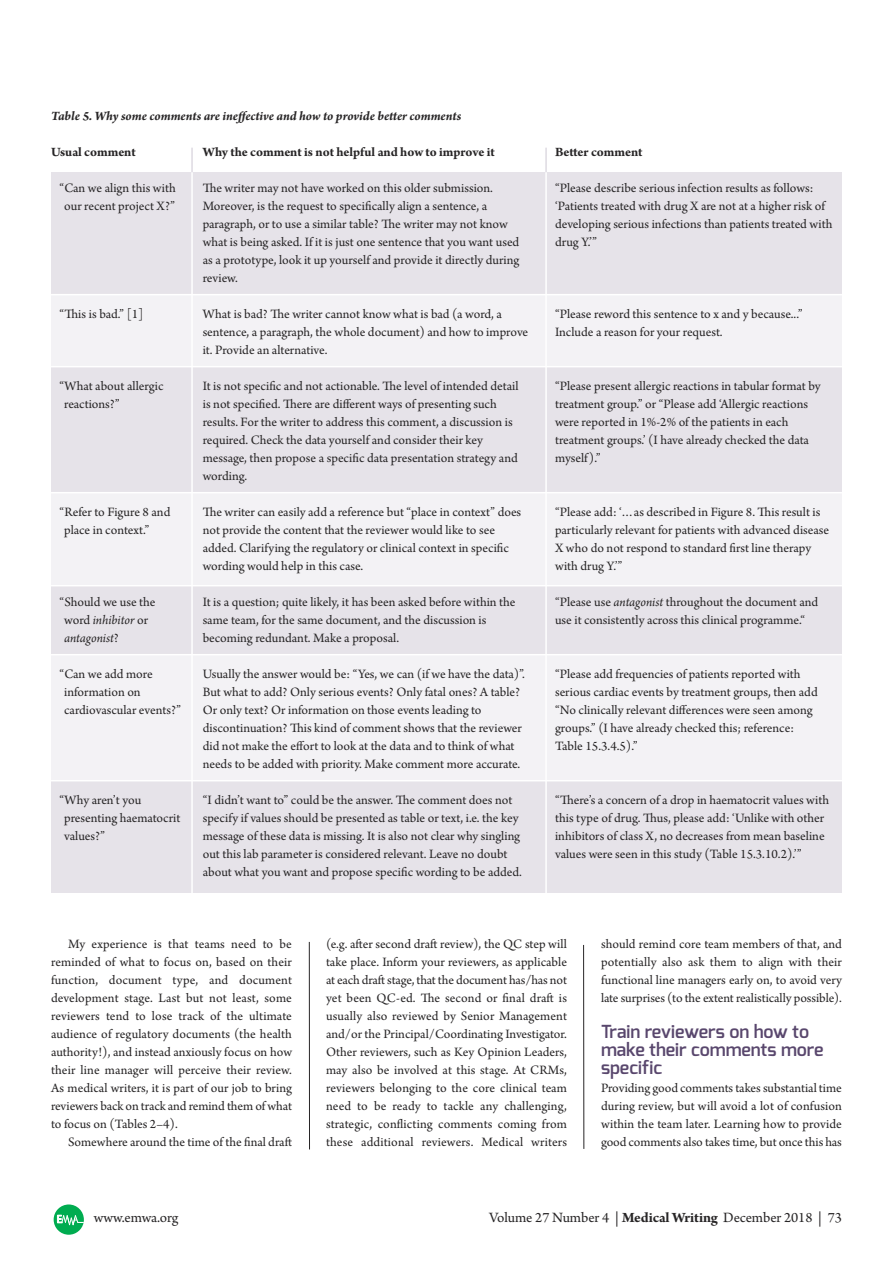
<style>
.page{position:relative;width:893px;height:1263px;background:#fff}
.page>*{position:absolute;margin:0;border:0;box-sizing:border-box;transform-origin:0 0}
.t1{font:600 18px/18px "Exo";color:#59476d}
.t2{font:15px "Arno Pro";letter-spacing:-.005em;color:#272526}
.t3{font:13.5px/18px "Arno Pro";color:#272526}
.t4{font:700 13.5px "Arno Pro";letter-spacing:-.005em;color:#272526}
.t5{font:italic 700 13.5px "Arno Pro";letter-spacing:-.005em;color:#272526}
.s1{font-style:italic}
.s2{font-weight:700}
</style>
<div class="page">
<div style="left:51px;top:172px;width:791px;height:720px;background:#e6e3e9"></div>
<div style="left:51px;top:295px;width:791px;height:72px;background:#f3f2f5"></div>
<div style="left:51px;top:492px;width:791px;height:94px;background:#f3f2f5"></div>
<div style="left:51px;top:654px;width:791px;height:126px;background:#f3f2f5"></div>
<svg style="left:54px;top:1204px;width:30px;height:31px"></svg>
<hr style="left:51px;top:294px;width:791px;height:1px;background:#fff">
<hr style="left:51px;top:366px;width:791px;height:1px;background:#fff">
<hr style="left:51px;top:492px;width:791px;height:1px;background:#fff">
<hr style="left:51px;top:585px;width:791px;height:1px;background:#fff">
<hr style="left:51px;top:654px;width:791px;height:1px;background:#fff">
<hr style="left:51px;top:780px;width:791px;height:1px;background:#fff">
<hr style="left:545px;top:148px;width:2px;height:747px;background:#fff">
<hr style="left:545px;top:148px;width:2px;height:24px;background:#dedae2">
<hr style="left:191px;top:148px;width:2px;height:747px;background:#fff">
<hr style="left:191px;top:148px;width:2px;height:24px;background:#dedae2">
<hr style="left:583px;top:945px;width:1px;height:204px;background:#272526">
<hr style="left:309px;top:942px;width:1px;height:207px;background:#272526">
<p class="t5" style="left:51px;top:111px;width:412px">Table 5. Why some comments are ineffective and how to provide better comments</p>
<p class="t4" style="left:51px;top:147px;width:86px">Usual comment</p>
<p class="t3" style="left:60px;top:180px;width:118px;text-align:center">“Can we align this with our recent project X?”</p>
<p class="t3" style="left:60px;top:306px;width:85px">“This is bad.” [1]</p>
<p class="t3" style="left:64px;top:378px;width:101px;text-indent:-5px">“What about allergic reactions?”</p>
<p class="t3" style="left:64px;top:504px;width:108px;text-indent:-5px">“Refer to Figure 8 and place in context.”</p>
<p class="t3" style="left:64px;top:594px;width:93px;text-indent:-5px">“Should we use the word <span class="s1">inhibitor</span> or <span class="s1">antagonist</span>?</p>
<p class="t3" style="left:64px;top:666px;width:118px;text-indent:-5px">“Can we add more information on cardiovascular events?”</p>
<p class="t3" style="left:64px;top:792px;width:118px;text-indent:-5px">“Why aren’t you presenting haematocrit values?”</p>
<p class="t4" style="left:203px;top:147px;width:294px">Why the comment is not helpful and how to improve it</p>
<p class="t3" style="left:203px;top:180px;width:318px">The writer may not have worked on this older submission.<br>Moreover, is the request to specifically align a sentence, a paragraph, or to use a similar table? The writer may not know what is being asked. If it is just one sentence that you want used as a prototype, look it up yourself and provide it directly during review.</p>
<p class="t3" style="left:203px;top:306px;width:327px">What is bad? The writer cannot know what is bad (a word, a sentence, a paragraph, the whole document) and how to improve it. Provide an alternative.</p>
<p class="t3" style="left:203px;top:378px;width:317px">It is not specific and not actionable. The level of intended detail is not specified. There are different ways of presenting such results. For the writer to address this comment, a discussion is required. Check the data yourself and consider their key message, then propose a specific data presentation strategy and wording.</p>
<p class="t3" style="left:203px;top:504px;width:320px">The writer can easily add a reference but “place in context” does not provide the content that the reviewer would like to see added. Clarifying the regulatory or clinical context in specific wording would help in this case.</p>
<p class="t3" style="left:203px;top:594px;width:314px">It is a question; quite likely, it has been asked before within the same team, for the same document, and the discussion is becoming redundant. Make a proposal.</p>
<p class="t3" style="left:203px;top:666px;width:324px">Usually the answer would be: “Yes, we can (if we have the data)”.<br>But what to add? Only serious events? Only fatal ones? A table?<br>Or only text? Or information on those events leading to discontinuation? This kind of comment shows that the reviewer did not make the effort to look at the data and to think of what needs to be added with priority. Make comment more accurate.</p>
<p class="t3" style="left:203px;top:792px;width:321px">“I didn’t want to” could be the answer. The comment does not specify if values should be presented as table or text, i.e. the key message of these data is missing. It is also not clear why singling out this lab parameter is considered relevant. Leave no doubt about what you want and propose specific wording to be added.</p>
<p class="t4" style="left:555px;top:147px;width:89px">Better comment</p>
<p class="t3" style="left:555px;top:180px;width:279px">“Please describe serious infection results as follows: ‘Patients treated with drug X are not at a higher risk of developing serious infections than patients treated with drug Y.’”</p>
<p class="t3" style="left:555px;top:306px;width:249px">“Please reword this sentence to x and y because...”<br>Include a reason for your request.</p>
<p class="t3" style="left:555px;top:378px;width:267px">“Please present allergic reactions in tabular format by treatment group.” or “Please add ‘Allergic reactions were reported in 1%-2% of the patients in each treatment groups.’ (I have already checked the data myself).”</p>
<p class="t3" style="left:555px;top:504px;width:276px">“Please add: ‘…as described in Figure 8. This result is particularly relevant for patients with advanced disease X who do not respond to standard first line therapy with drug Y.’”</p>
<p class="t3" style="left:555px;top:594px;width:265px">“Please use <span class="s1">antagonist</span> throughout the document and use it consistently across this clinical programme.“</p>
<p class="t3" style="left:555px;top:666px;width:264px">“Please add frequencies of patients reported with serious cardiac events by treatment groups, then add “No clinically relevant differences were seen among groups.” (I have already checked this; reference:<br>Table 15.3.4.5).”</p>
<p class="t3" style="left:555px;top:792px;width:276px">“There’s a concern of a drop in haematocrit values with this type of drug. Thus, please add: ‘Unlike with other inhibitors of class X, no decreases from mean baseline values were seen in this study (Table 15.3.10.2).’”</p>
<p class="t3" style="left:51px;top:936px;width:242px;text-align:justify;text-indent:17px">My experience is that teams need to be reminded of what to focus on, based on their function, document type, and document development stage. Last but not least, some reviewers tend to lose track of the ultimate audience of regulatory documents (the health authority!), and instead anxiously focus on how their line manager will perceive their review.<br>As medical writers, it is part of our job to bring reviewers back on track and remind them ofwhat to focus on (Tables 2–4).</p>
<p class="t3" style="left:68px;top:1134px;width:225px">Somewhere around the time of the final draft</p>
<p class="t3" style="left:326px;top:936px;width:242px;text-align:justify">(e.g. after second draft review), the QC step will take place. Inform your reviewers, as applicable at each draft stage, that the document has/has not yet been QC-ed. The second or final draft is usually also reviewed by Senior Management and/or the Principal/Coordinating Investigator.<br>Other reviewers, such as Key Opinion Leaders, may also be involved at this stage. At CRMs, reviewers belonging to the core clinical team need to be ready to tackle any challenging, strategic, conflicting comments coming from these additional reviewers. Medical writers</p>
<p class="t3" style="left:601px;top:936px;width:242px;text-align:justify">should remind core team members of that, and potentially also ask them to align with their functional line managers early on, to avoid very late surprises (to the extent realistically possible).</p>
<h1 class="t1" style="left:601px;top:1024px;width:224px">Train reviewers on how to make their comments more specific</h1>
<p class="t3" style="left:601px;top:1080px;width:242px;text-align:justify">Providing good comments takes substantial time during review, but will avoid a lot of confusion within the team later. Learning how to provide good comments also takes time, but once this has</p>
<p class="t2" style="left:94px;top:1212px;width:86px">www.emwa.org</p>
<p class="t2" style="left:489px;top:1212px;width:354px">Volume 27 Number 4 | <span class="s2">Medical Writing</span> December 2018 | 73</p>
</div>
